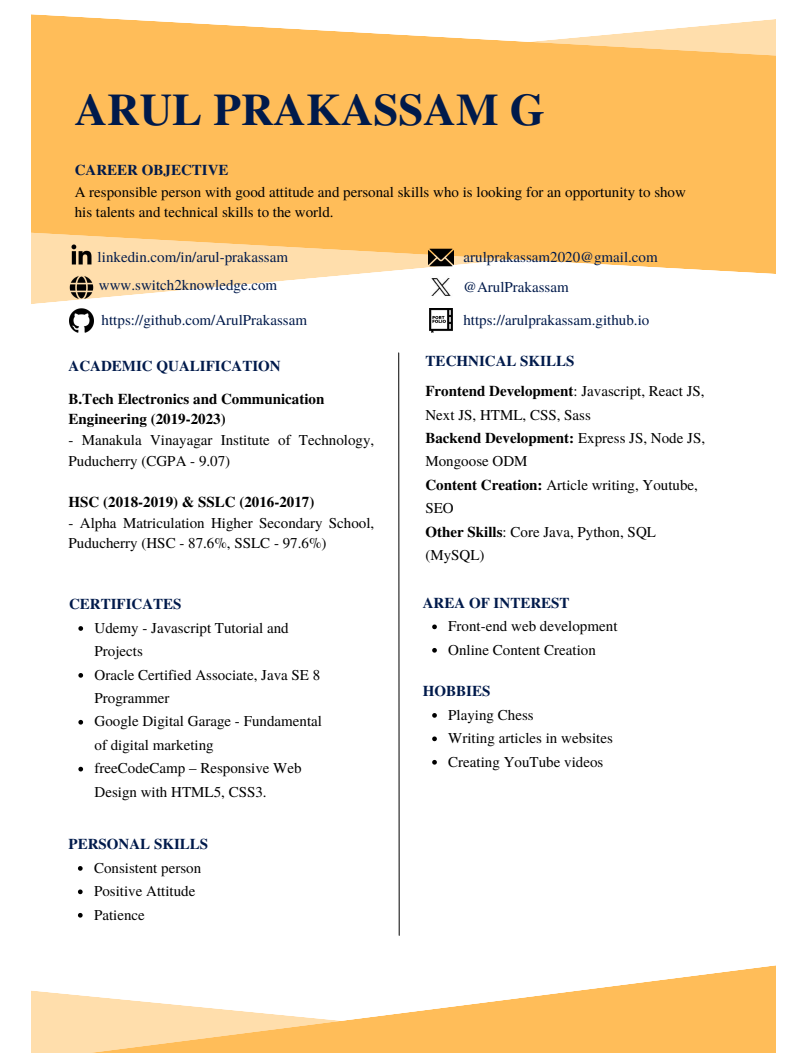
<style>
.page{position:relative;width:807px;height:1053px;background:#fff}
.page>*{position:absolute;margin:0;border:0;box-sizing:border-box;transform-origin:0 0}
.t1{font:700 45px "Te X Gyre Termes";color:#001a4b}
.t2{font:15px/23.5px "Te X Gyre Termes";color:#000}
.t3{font:15px "Te X Gyre Termes";color:#001a4b}
.t4{font:700 15px "Te X Gyre Termes";color:#001a4b}
.t5{font:700 15px/20.6px "Te X Gyre Termes";color:#000}
.s1{font-weight:700}
</style>
<div class="page">
<svg style="left:32px;top:279px;width:267px;height:25px"></svg>
<svg style="left:32px;top:14px;width:743px;height:265px;background:#ffc56e"></svg>
<svg style="left:32px;top:965px;width:743px;height:88px"></svg>
<svg style="left:398px;top:352px;width:2px;height:584px"></svg>
<img style="left:69px;top:242px;width:24px;height:24px">
<img style="left:429px;top:245px;width:24px;height:25px">
<img style="left:69px;top:275px;width:24px;height:24px">
<img style="left:69px;top:308px;width:24px;height:25px">
<img style="left:429px;top:308px;width:24px;height:25px">
<img style="left:424px;top:276px;width:34px;height:20px">
<svg style="left:432px;top:624px;width:5px;height:5px"></svg>
<svg style="left:432px;top:648px;width:5px;height:5px"></svg>
<svg style="left:78px;top:626px;width:5px;height:5px"></svg>
<svg style="left:78px;top:673px;width:5px;height:5px"></svg>
<svg style="left:78px;top:720px;width:5px;height:4px"></svg>
<svg style="left:78px;top:767px;width:5px;height:4px"></svg>
<svg style="left:432px;top:713px;width:5px;height:5px"></svg>
<svg style="left:432px;top:736px;width:5px;height:5px"></svg>
<svg style="left:432px;top:760px;width:5px;height:4px"></svg>
<svg style="left:78px;top:866px;width:5px;height:5px"></svg>
<svg style="left:78px;top:889px;width:5px;height:5px"></svg>
<svg style="left:78px;top:913px;width:5px;height:4px"></svg>
<h1 class="t1" style="left:75px;top:75px;width:471px">ARUL PRAKASSAM G</h1>
<p class="t4" style="left:75px;top:158px;width:155px">CAREER OBJECTIVE</p>
<p class="t2" style="left:75px;top:181px;width:613px;line-height:20.6px">A responsible person with good attitude and personal skills who is looking for an opportunity to show his talents and technical skills to the world.</p>
<p class="t3" style="left:98px;top:246px;width:192px">linkedin.com/in/arul-prakassam</p>
<p class="t3" style="left:463px;top:246px;width:196px">arulprakassam2020@gmail.com</p>
<p class="t3" style="left:99px;top:274px;width:180px">www.switch2knowledge.com</p>
<p class="t3" style="left:463px;top:276px;width:107px">@ArulPrakassam</p>
<p class="t3" style="left:102px;top:309px;width:207px">https://github.com/ArulPrakassam</p>
<p class="t3" style="left:463px;top:309px;width:187px">https://arulprakassam.github.io</p>
<p class="t4" style="left:69px;top:354px;width:214px">ACADEMIC QUALIFICATION</p>
<p class="t5" style="left:69px;top:388px;width:257px">B.Tech Electronics and Communication<br>Engineering (2019-2023)</p>
<p class="t2" style="left:69px;top:429px;width:307px;line-height:20.6px">- Manakula Vinayagar Institute of Technology,<br>Puducherry (CGPA - 9.07)</p>
<p class="t5" style="left:69px;top:491px;width:247px">HSC (2018-2019) &amp; SSLC (2016-2017)</p>
<p class="t2" style="left:69px;top:511px;width:307px;line-height:20.6px">- Alpha Matriculation Higher Secondary School,<br>Puducherry (HSC - 87.6%, SSLC - 97.6%)</p>
<p class="t4" style="left:69px;top:592px;width:114px">CERTIFICATES</p>
<p class="t2" style="left:94px;top:615px;width:229px">Udemy - Javascript Tutorial and<br>Projects<br>Oracle Certified Associate, Java SE 8<br>Programmer<br>Google Digital Garage - Fundamental of digital marketing<br>freeCodeCamp – Responsive Web<br>Design with HTML5, CSS3.</p>
<p class="t4" style="left:69px;top:832px;width:141px">PERSONAL SKILLS</p>
<p class="t2" style="left:94px;top:855px;width:109px">Consistent person<br>Positive Attitude<br>Patience</p>
<p class="t4" style="left:425px;top:349px;width:150px">TECHNICAL SKILLS</p>
<p class="t2" style="left:425px;top:378px;width:281px"><span class="s1">Frontend Development</span>: Javascript, React JS,<br>Next JS, HTML, CSS, Sass<br><span class="s1">Backend Development:</span> Express JS, Node JS,<br>Mongoose ODM<br><span class="s1">Content Creation:</span> Article writing, Youtube,<br>SEO<br><span class="s1">Other Skills</span>: Core Java, Python, SQL (MySQL)</p>
<p class="t4" style="left:423px;top:591px;width:148px">AREA OF INTEREST</p>
<p class="t2" style="left:448px;top:613px;width:171px">Front-end web development<br>Online Content Creation</p>
<p class="t4" style="left:423px;top:679px;width:69px">HOBBIES</p>
<p class="t2" style="left:448px;top:702px;width:166px">Playing Chess<br>Writing articles in websites<br>Creating YouTube videos</p>
</div>
